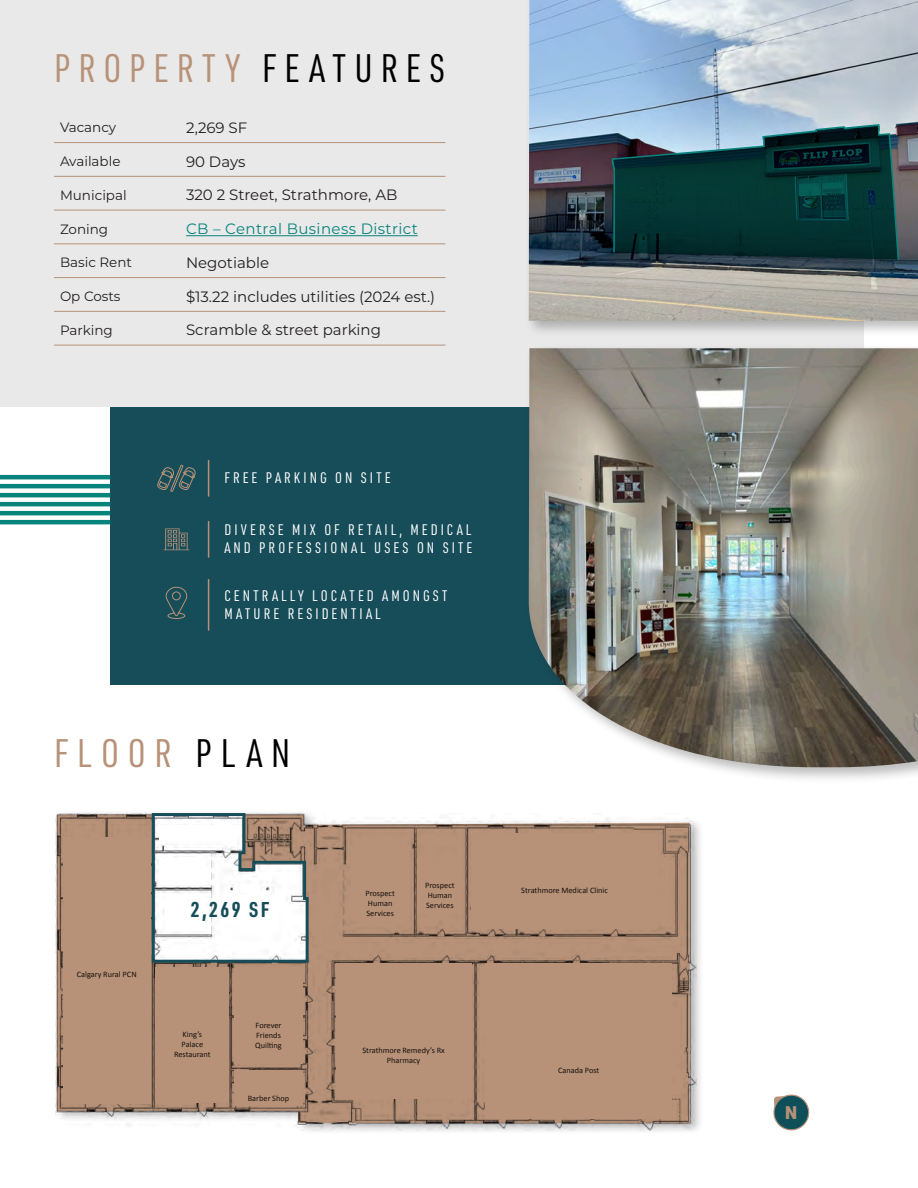
<style>
.page{position:relative;width:918px;height:1188px;background:#fff}
.page>*{position:absolute;margin:0;border:0;box-sizing:border-box;transform-origin:0 0}
.Highlighted_point_-_Cream{font:39px "URWDIN Cond";letter-spacing:.21em;color:#b79278}
.Info_graphics_points{font:700 21px "URWDIN Cond";color:#164d59}
.t1{font:900 18px "URWDIN";color:#b59178}
.Info_graphics_points-2{font:15px/18px "URWDIN Cond";letter-spacing:.2em;color:#fff}
.t2{font:15px "Montserrat";color:#231f20}
.table_of_contents_-_content_body{font:15px "Montserrat";letter-spacing:.025em;color:#09847d}
.t3{font:13.5px "Montserrat";color:#231f20}
.t4{font:8.25px/9.9px "Calibri";color:#231f20}
.s1{color:#000}
</style>
<div class="page">
<div style="left:110px;top:406px;width:808px;height:279px;background:#164d59"></div>
<div style="left:0;top:0;width:864px;height:406px;background:#e9e9e9"></div>
<div style="left:525px;top:344px;width:393px;height:439px;background:#231f20;opacity:.3"></div>
<img style="left:529px;top:348px;width:389px;height:419px">
<div style="left:525px;top:0;width:393px;height:337px;background:#231f20;opacity:.3"></div>
<img style="left:529px;top:0;width:389px;height:321px">
<hr style="left:0;top:484px;width:110px;height:4px;background:#09847d">
<hr style="left:0;top:502px;width:110px;height:4px;background:#09847d">
<hr style="left:0;top:475px;width:110px;height:4px;background:#09847d">
<hr style="left:0;top:493px;width:110px;height:4px;background:#09847d">
<hr style="left:0;top:511px;width:110px;height:4px;background:#09847d">
<hr style="left:0;top:520px;width:110px;height:4px;background:#09847d">
<svg style="left:611px;top:123px;width:289px;height:138px;background:#1b4447"></svg>
<hr style="left:54px;top:142px;width:126px;height:1px;background:#b79278">
<hr style="left:180px;top:142px;width:266px;height:1px;background:#b79278">
<hr style="left:54px;top:176px;width:126px;height:1px;background:#b79278">
<hr style="left:180px;top:176px;width:266px;height:1px;background:#b79278">
<hr style="left:54px;top:210px;width:126px;height:1px;background:#b79278">
<hr style="left:180px;top:210px;width:266px;height:1px;background:#b79278">
<hr style="left:54px;top:244px;width:126px;height:1px;background:#b79278">
<hr style="left:180px;top:244px;width:266px;height:1px;background:#b79278">
<hr style="left:54px;top:277px;width:126px;height:1px;background:#b79278">
<hr style="left:180px;top:277px;width:266px;height:1px;background:#b79278">
<hr style="left:54px;top:311px;width:126px;height:1px;background:#b79278">
<hr style="left:180px;top:311px;width:266px;height:1px;background:#b79278">
<hr style="left:54px;top:345px;width:126px;height:1px;background:#b79278">
<hr style="left:180px;top:345px;width:266px;height:1px;background:#b79278">
<hr style="left:186px;top:235px;width:232px;height:1px;background:#09847d">
<svg style="left:773px;top:1094px;width:37px;height:37px"></svg>
<div style="left:55px;top:809px;width:649px;height:325px;background:#231f20;opacity:.3"></div>
<svg style="left:57px;top:815px;width:633px;height:308px;background:#b39078"></svg>
<svg style="left:150px;top:812px;width:160px;height:152px"></svg>
<svg style="left:163px;top:528px;width:26px;height:22px"></svg>
<hr style="left:208px;top:460px;width:1px;height:37px;background:#b79278">
<hr style="left:208px;top:521px;width:1px;height:37px;background:#b79278">
<hr style="left:208px;top:579px;width:1px;height:52px;background:#b79278">
<svg style="left:165px;top:586px;width:23px;height:33px"></svg>
<svg style="left:157px;top:464px;width:39px;height:28px"></svg>
<p class="Highlighted_point_-_Cream" style="left:54px;top:42px;width:393px">PROPERTY <span class="s1">FEATURES</span></p>
<p class="t3" style="left:60px;top:118px;width:58px">Vacancy</p>
<p class="t2" style="left:186px;top:117px;width:63px">2,269 SF</p>
<p class="t3" style="left:60px;top:152px;width:62px">Available</p>
<p class="t2" style="left:186px;top:151px;width:61px">90 Days</p>
<p class="t3" style="left:60px;top:186px;width:68px">Municipal</p>
<p class="t2" style="left:186px;top:185px;width:213px">320 2 Street, Strathmore, AB</p>
<p class="t3" style="left:60px;top:219px;width:50px">Zoning</p>
<p class="table_of_contents_-_content_body" style="left:186px;top:219px;width:233px">CB – Central Business District</p>
<p class="t3" style="left:60px;top:253px;width:74px">Basic Rent</p>
<p class="t2" style="left:186px;top:252px;width:85px">Negotiable</p>
<p class="t3" style="left:60px;top:287px;width:62px">Op Costs</p>
<p class="t2" style="left:186px;top:286px;width:251px">$13.22 includes utilities (2024 est.)</p>
<p class="t3" style="left:60px;top:321px;width:54px">Parking</p>
<p class="t2" style="left:186px;top:320px;width:197px">Scramble &amp; street parking</p>
<p class="Info_graphics_points-2" style="left:224px;top:468px;width:168px">FREE PARKING ON SITE</p>
<p class="Info_graphics_points-2" style="left:224px;top:520px;width:250px">DIVERSE MIX OF RETAIL, MEDICAL<br>AND PROFESSIONAL USES ON SITE</p>
<p class="Info_graphics_points-2" style="left:224px;top:586px;width:224px">CENTRALLY LOCATED AMONGST<br>MATURE RESIDENTIAL</p>
<p class="Highlighted_point_-_Cream" style="left:54px;top:727px;width:238px">FLOOR <span class="s1">PLAN</span></p>
<p class="t4" style="left:77px;top:969px;width:61px">Calgary Rural PCN</p>
<p class="Info_graphics_points" style="left:191px;top:895px;width:81px">2,269 SF</p>
<p class="t4" style="left:174px;top:1029px;width:38px;text-align:center">King’s<br>Palace<br>Restaurant</p>
<p class="t4" style="left:255px;top:1020px;width:28px;text-align:justify">Forever Friends Quilting</p>
<p class="t4" style="left:248px;top:1093px;width:43px">Barber Shop</p>
<p class="t4" style="left:365px;top:888px;width:31px">Prospect<br>Human<br>Services</p>
<p class="t4" style="left:425px;top:880px;width:31px">Prospect<br>Human<br>Services</p>
<p class="t4" style="left:521px;top:885px;width:88px">Strathmore Medical Clinic</p>
<p class="t4" style="left:362px;top:1045px;width:84px;text-align:center">Strathmore Remedy’s Rx<br>Pharmacy</p>
<p class="t4" style="left:558px;top:1065px;width:43px">Canada Post</p>
<h3 class="t1" style="left:785px;top:1100px;width:14px">N</h3>
</div>
